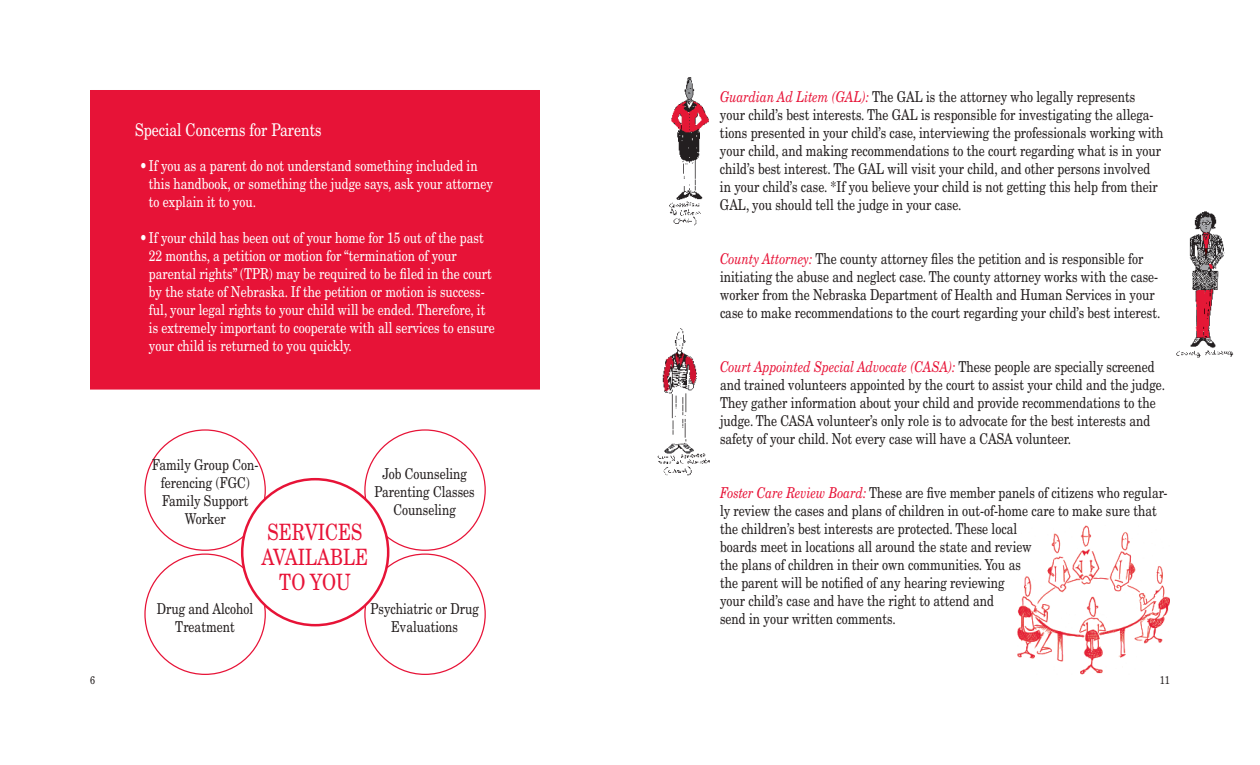
<style>
.page{position:relative;width:1260px;height:765px;background:#fff}
.page>*{position:absolute;margin:0;border:0;box-sizing:border-box;transform-origin:0 0}
.t1{font:22.5px/25px "New Century Schlbk";color:#e71337;text-align:center;scale:.8 1}
.t2{font:17.5px "New Century Schlbk";color:#fff;scale:.8 1}
.t3{font:15px/18px "New Century Schlbk";color:#241f1f;text-align:center;scale:.8 1}
.t4{font:15px/18px "New Century Schlbk";color:#fff;scale:.8 1}
.t5{font:11.25px "New Century Schlbk";color:#241f1f;scale:.8 1}
.s1{font-style:italic;color:#e71337}
</style>
<div class="page">
<div style="left:90px;top:90px;width:450px;height:300px;background:#e71337"></div>
<div style="left:95px;top:95px;width:440px;height:289px;border:1px solid #e71337"></div>
<img style="left:1017px;top:525px;width:153px;height:150px">
<img style="left:657px;top:328px;width:53px;height:148px">
<img style="left:1176px;top:211px;width:58px;height:146px">
<img style="left:669px;top:77px;width:40px;height:148px">
<p class="t2" style="left:135px;top:123px;width:235px">Special Concerns for Parents</p>
<p class="t4" style="left:149px;top:158px;width:431px;text-indent:-9px">• If you as a parent do not understand something included in this handbook, or something the judge says, ask your attorney to explain it to you.</p>
<p class="t4" style="left:149px;top:230px;width:434px;text-indent:-9px">• If your child has been out of your home for 15 out of the past 22 months, a petition or motion for “termination of your parental rights” (TPR) may be required to be filed in the court by the state of Nebraska. If the petition or motion is success&shy;ful, your legal rights to your child will be ended. Therefore, it is extremely important to cooperate with all services to ensure your child is returned to you quickly.</p>
<p class="t3" style="left:152px;top:457px;width:134px">Family Group Con&shy;ferencing (FGC)<br>Family Support<br>Worker</p>
<p class="t3" style="left:375px;top:466px;width:127px">Job Counseling<br>Parenting Classes<br>Counseling</p>
<h1 class="t1" style="left:262px;top:521px;width:135px">SERVICES<br>AVAILABLE<br>TO YOU</h1>
<p class="t3" style="left:157px;top:601px;width:122px">Drug and Alcohol<br>Treatment</p>
<p class="t3" style="left:370px;top:601px;width:137px">Psychiatric or Drug<br>Evaluations</p>
<p class="t3" style="left:720px;top:89px;width:556px;text-align:left"><span class="s1">Guardian Ad Litem (GAL):</span> The GAL is the attorney who legally represents your child’s best interests. The GAL is responsible for investigating the allega&shy;tions presented in your child’s case, interviewing the professionals working with your child, and making recommendations to the court regarding what is in your child’s best interest. The GAL will visit your child, and other persons involved in your child’s case. *If you believe your child is not getting this help from their GAL, you should tell the judge in your case.</p>
<p class="t3" style="left:720px;top:251px;width:552px;text-align:left"><span class="s1">County Attorney:</span> The county attorney files the petition and is responsible for initiating the abuse and neglect case. The county attorney works with the case&shy;worker from the Nebraska Department of Health and Human Services in your case to make recommendations to the court regarding your child’s best interest.</p>
<p class="t3" style="left:720px;top:359px;width:558px;text-align:left"><span class="s1">Court Appointed Special Advocate (CASA):</span> These people are specially screened and trained volunteers appointed by the court to assist your child and the judge.<br>They gather information about your child and provide recommendations to the judge. The CASA volunteer’s only role is to advocate for the best interests and safety of your child. Not every case will have a CASA volunteer.</p>
<p class="t3" style="left:720px;top:485px;width:561px;text-align:left"><span class="s1">Foster Care Review Board:</span> These are five member panels of citizens who regular&shy;ly review the cases and plans of children in out-of-home care to make sure that the children’s best interests are protected. These local<br>boards meet in locations all around the state and review<br>the plans of children in their own communities. You as<br>the parent will be notified of any hearing reviewing<br>your child’s case and have the right to attend and<br>send in your written comments.</p>
<p class="t5" style="left:90px;top:676px;width:8px">6</p>
<p class="t5" style="left:1160px;top:676px;width:14px">11</p>
</div>
